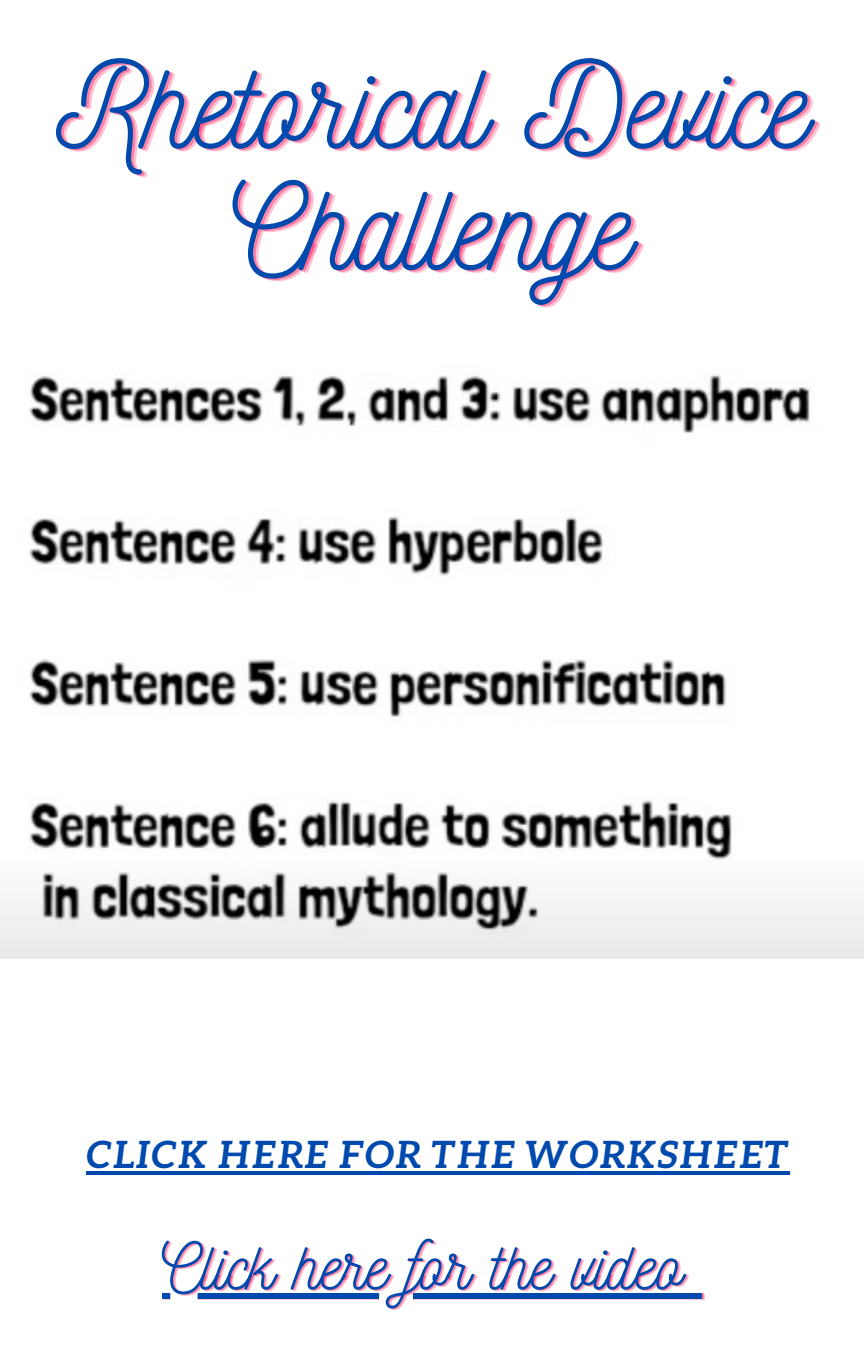
<style>
.page{position:relative;width:864px;height:1350px;background:#fff}
.page>*{position:absolute;margin:0;border:0;box-sizing:border-box;transform-origin:0 0}
.t1{font:122.62px/121.5px "Nickainley";color:#004aad;text-align:center}
.t2{font:66.38px "Nickainley";color:#004aad}
.t3{font:italic 700 37.8px "Aleo";letter-spacing:.015em;color:#004aad}
</style>
<div class="page">
<img style="left:0;top:374px;width:864px;height:584px">
<div style="left:165px;top:1295px;width:520px;height:5px;background:#ff3873;opacity:.3"></div>
<div style="left:163px;top:1294px;width:521px;height:5px;background:#ff3873;opacity:.5"></div>
<div style="left:162px;top:1293px;width:520px;height:5px;background:#004aad"></div>
<div style="left:685px;top:1295px;width:20px;height:5px;background:#ffc2d4"></div>
<div style="left:684px;top:1294px;width:20px;height:5px;background:#ff7ca3"></div>
<div style="left:682px;top:1293px;width:20px;height:5px;background:#004aad"></div>
<hr style="left:87px;top:1171px;width:703px;height:4px;background:#004aad">
<p class="t1" style="left:56px;top:39px;width:754px">Rhetorical Device<br>Challenge</p>
<p class="t3" style="left:87px;top:1132px;width:704px">CLICK HERE FOR THE WORKSHEET</p>
<p class="t2" style="left:162px;top:1223px;width:522px">Click here for the video</p>
</div>
